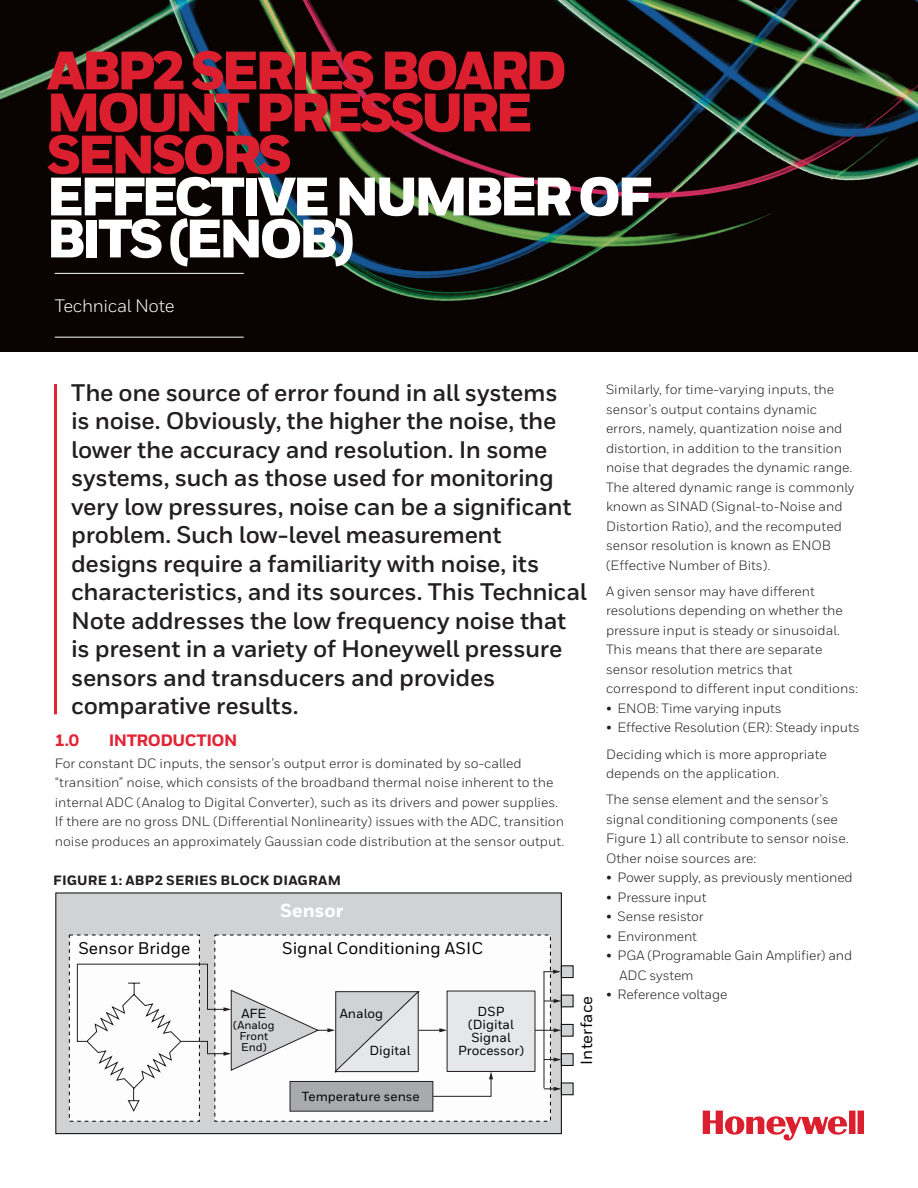
<style>
.page{position:relative;width:918px;height:1188px;background:#fff}
.page>*{position:absolute;margin:0;border:0;box-sizing:border-box;transform-origin:0 0}
._06_Inside__Heading{font:900 54px/42px "Honeywell Sans";letter-spacing:-.07em;color:#dc1f2e}
._06_Inside__Heading-2{font:900 54px/42px "Honeywell Sans";letter-spacing:-.07em;color:#fff}
.Intro_Body{font:700 24px/28.5px "Honeywell Sans";letter-spacing:-.015em;color:#231f20}
.t1{font:800 18.75px "Honeywell Sans";color:#fff}
._03_Cover__Product_N{font:18px "Honeywell Sans";letter-spacing:-.02em;color:#fff}
.t2{font:500 16.8px "Honeywell Sans";color:#040503}
.Heading_2__11_12{font:800 16.5px "Honeywell Sans";letter-spacing:-.03em;color:#e22536}
.t3{font:500 16.2px "Honeywell Sans";color:#040503}
.text_bullets_-_first{font:13.5px/19.5px "Honeywell Sans";color:#231f20}
._10_Inside__Body_Tex{font:800 13.5px "Honeywell Sans";letter-spacing:.015em;color:#231f20}
.t4{font:500 13.05px/13px "Honeywell Sans";color:#040503;text-align:center}
.t5{font:500 11.25px/11.2px "Honeywell Sans";color:#040503;text-align:center}
</style>
<div class="page">
<img style="left:0;top:0;width:918px;height:351px">
<svg style="left:703px;top:1111px;width:161px;height:30px"></svg>
<hr style="left:54px;top:384px;width:3px;height:330px;background:#e22536">
<div style="left:56px;top:893px;width:505px;height:241px;background:#d1d2d4"></div>
<div style="left:55px;top:893px;width:507px;height:241px;border:1px solid #040503"></div>
<div style="left:69px;top:935px;width:131px;height:187px;background:#fdfdfd"></div>
<div style="left:214px;top:935px;width:337px;height:187px;background:#fdfdfd"></div>
<svg style="left:76px;top:963px;width:140px;height:79px"></svg>
<div style="left:561px;top:965px;width:13px;height:13px;background:#d1d2d4;border:1px solid #040503"></div>
<div style="left:561px;top:995px;width:13px;height:12px;background:#d1d2d4;border:1px solid #040503"></div>
<div style="left:561px;top:1024px;width:13px;height:13px;background:#d1d2d4;border:1px solid #040503"></div>
<div style="left:561px;top:1053px;width:13px;height:13px;background:#d1d2d4;border:1px solid #040503"></div>
<div style="left:561px;top:1083px;width:13px;height:12px;background:#d1d2d4;border:1px solid #040503"></div>
<svg style="left:85px;top:970px;width:476px;height:143px"></svg>
<hr style="left:55px;top:273px;width:189px;height:1px;background:#fff">
<hr style="left:55px;top:337px;width:189px;height:1px;background:#fff">
<p class="_06_Inside__Heading" style="left:47px;top:52px;width:522px">ABP2 SERIES BOARD<br>MOUNT PRESSURE<br>SENSORS</p>
<p class="_06_Inside__Heading-2" style="left:47px;top:178px;width:606px">EFFECTIVE NUMBER OF<br>BITS (ENOB)</p>
<p class="_03_Cover__Product_N" style="left:55px;top:295px;width:121px">Technical Note</p>
<p class="Intro_Body" style="left:71px;top:379px;width:517px">The one source of error found in all systems<br>is noise. Obviously, the higher the noise, the lower the accuracy and resolution. In some systems, such as those used for monitoring very low pressures, noise can be a significant problem. Such low-level measurement designs require a familiarity with noise, its characteristics, and its sources. This Technical Note addresses the low frequency noise that is present in a variety of Honeywell pressure sensors and transducers and provides comparative results.</p>
<p class="text_bullets_-_first" style="left:606px;top:380px;width:250px">Similarly, for time-varying inputs, the sensor’s output contains dynamic errors, namely, quantization noise and distortion, in addition to the transition noise that degrades the dynamic range.<br>The altered dynamic range is commonly known as SINAD (Signal-to-Noise and Distortion Ratio), and the recomputed sensor resolution is known as ENOB (Effective Number of Bits).</p>
<p class="text_bullets_-_first" style="left:606px;top:581px;width:254px">A given sensor may have different resolutions depending on whether the pressure input is steady or sinusoidal.<br>This means that there are separate sensor resolution metrics that correspond to different input conditions:</p>
<p class="text_bullets_-_first" style="left:606px;top:698px;width:177px">• ENOB: Time varying inputs</p>
<p class="text_bullets_-_first" style="left:606px;top:718px;width:255px">• Effective Resolution (ER): Steady inputs</p>
<p class="text_bullets_-_first" style="left:606px;top:744px;width:222px">Deciding which is more appropriate depends on the application.</p>
<p class="text_bullets_-_first" style="left:606px;top:790px;width:244px">The sense element and the sensor’s signal conditioning components (see Figure 1) all contribute to sensor noise.<br>Other noise sources are:</p>
<p class="text_bullets_-_first" style="left:606px;top:868px;width:248px">• Power supply, as previously mentioned</p>
<p class="text_bullets_-_first" style="left:606px;top:887px;width:102px">• Pressure input</p>
<p class="text_bullets_-_first" style="left:606px;top:907px;width:99px">• Sense resistor</p>
<p class="text_bullets_-_first" style="left:606px;top:926px;width:93px">• Environment</p>
<p class="text_bullets_-_first" style="left:606px;top:946px;width:248px">• PGA (Programable Gain Amplifier) and</p>
<p class="text_bullets_-_first" style="left:620px;top:965px;width:76px">ADC system</p>
<p class="text_bullets_-_first" style="left:606px;top:985px;width:123px">• Reference voltage</p>
<p class="Heading_2__11_12" style="left:55px;top:730px;width:26px">1.0</p>
<p class="Heading_2__11_12" style="left:109px;top:730px;width:130px">INTRODUCTION</p>
<p class="text_bullets_-_first" style="left:55px;top:753px;width:511px">For constant DC inputs, the sensor’s output error is dominated by so-called “transition” noise, which consists of the broadband thermal noise inherent to the internal ADC (Analog to Digital Converter), such as its drivers and power supplies.<br>If there are no gross DNL (Differential Nonlinearity) issues with the ADC, transition noise produces an approximately Gaussian code distribution at the sensor output.</p>
<p class="_10_Inside__Body_Tex" style="left:53px;top:872px;width:289px">FIGURE 1: ABP2 SERIES BLOCK DIAGRAM</p>
<p class="t1" style="left:280px;top:899px;width:65px">Sensor</p>
<p class="t2" style="left:78px;top:938px;width:114px">Sensor Bridge</p>
<p class="t2" style="left:282px;top:938px;width:203px">Signal Conditioning ASIC</p>
<p class="t3" style="left:577px;top:1065px;width:70px;rotate:-90deg">Interface</p>
<p class="t4" style="left:458px;top:1005px;width:67px">DSP (Digital<br>Signal<br>Processor)</p>
<p class="t4" style="left:241px;top:1007px;width:26px">AFE</p>
<p class="t4" style="left:340px;top:1007px;width:45px">Analog</p>
<p class="t5" style="left:233px;top:1020px;width:43px">(Analog<br>Front<br>End)</p>
<p class="t4" style="left:369px;top:1044px;width:43px">Digital</p>
<p class="t4" style="left:302px;top:1090px;width:120px">Temperature sense</p>
</div>
